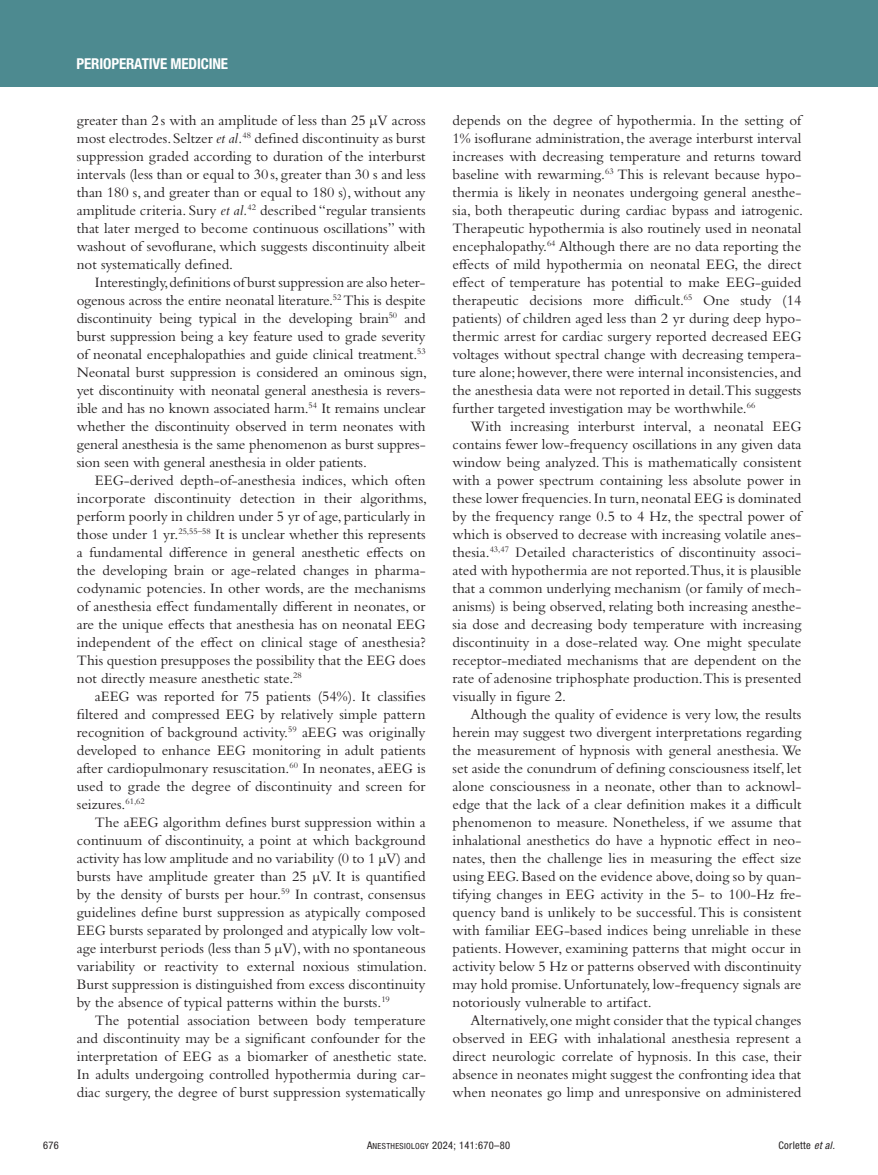
<style>
.page{position:relative;width:878px;height:1175px;background:#fff}
.page>*{position:absolute;margin:0;border:0;box-sizing:border-box;transform-origin:0 0}
.t1{font:15px/18px "Bembo Std";color:#231f20;text-align:justify}
.t2{font:700 condensed 15px "Helvetica Neue LT Std";letter-spacing:-.01em;color:#fff}
.t3{font:condensed 10.5px "Helvetica Neue LT Std";letter-spacing:.03em;color:#231f20}
.s1{font-style:italic}
.s2{font-family:"Helvetica Neue LT Std Cn SC800";font-stretch:normal}
.s3{font-family:"Helvetica Neue LT Std Cn SC800";font-stretch:normal;font-size:8.4px}
</style>
<div class="page">
<div style="left:0;top:0;width:878px;height:86px;background:#4d8a90"></div>
<p class="t2" style="left:77px;top:54px;width:153px">PERIOPERATIVE MEDICINE</p>
<p class="t1" style="left:77px;top:111px;width:350px">greater than 2 s with an amplitude of less than 25 µV across most electrodes. Seltzer <span class="s1">et al.</span><sup>48</sup> defined discontinuity as burst suppression graded according to duration of the interburst intervals (less than or equal to 30 s, greater than 30 s and less than 180 s, and greater than or equal to 180 s), without any amplitude criteria. Sury <span class="s1">et al.</span><sup>42</sup> described “regular transients that later merged to become continuous oscillations” with washout of sevoflurane, which suggests discontinuity albeit not systematically defined.</p>
<p class="t1" style="left:77px;top:273px;width:352px;text-indent:18px">Interestingly, definitions of burst suppression are also heter&shy;ogenous across the entire neonatal literature.<sup>52</sup> This is despite discontinuity being typical in the developing brain<sup>50</sup> and burst suppression being a key feature used to grade severity of neonatal encephalopathies and guide clinical treatment.<sup>53<br></sup>Neonatal burst suppression is considered an ominous sign, yet discontinuity with neonatal general anesthesia is revers&shy;ible and has no known associated harm.<sup>54</sup> It remains unclear whether the discontinuity observed in term neonates with general anesthesia is the same phenomenon as burst suppres&shy;sion seen with general anesthesia in older patients.</p>
<p class="t1" style="left:77px;top:471px;width:352px;text-indent:18px">EEG-derived depth-of-anesthesia indices, which often incorporate discontinuity detection in their algorithms, perform poorly in children under 5 yr of age, particularly in those under 1 yr.<sup>25,55–58</sup> It is unclear whether this represents a fundamental difference in general anesthetic effects on the developing brain or age-related changes in pharma&shy;codynamic potencies. In other words, are the mechanisms of anesthesia effect fundamentally different in neonates, or are the unique effects that anesthesia has on neonatal EEG independent of the effect on clinical stage of anesthesia?<br>This question presupposes the possibility that the EEG does not directly measure anesthetic state.<sup>28</sup></p>
<p class="t1" style="left:77px;top:687px;width:350px;text-indent:18px">aEEG was reported for 75 patients (54%). It classifies filtered and compressed EEG by relatively simple pattern recognition of background activity.<sup>59</sup> aEEG was originally developed to enhance EEG monitoring in adult patients after cardiopulmonary resuscitation.<sup>60</sup> In neonates, aEEG is used to grade the degree of discontinuity and screen for seizures.<sup>61,62</sup></p>
<p class="t1" style="left:77px;top:813px;width:352px;text-indent:18px">The aEEG algorithm defines burst suppression within a continuum of discontinuity, a point at which background activity has low amplitude and no variability (0 to 1 µV) and bursts have amplitude greater than 25 µV. It is quantified by the density of bursts per hour.<sup>59</sup> In contrast, consensus guidelines define burst suppression as atypically composed EEG bursts separated by prolonged and atypically low volt&shy;age interburst periods (less than 5 μV), with no spontaneous variability or reactivity to external noxious stimulation.<br>Burst suppression is distinguished from excess discontinuity by the absence of typical patterns within the bursts.<sup>19</sup></p>
<p class="t1" style="left:77px;top:1011px;width:352px;text-indent:18px">The potential association between body temperature and discontinuity may be a significant confounder for the interpretation of EEG as a biomarker of anesthetic state.<br>In adults undergoing controlled hypothermia during car&shy;diac surgery, the degree of burst suppression systematically</p>
<p class="t1" style="left:452px;top:111px;width:352px">depends on the degree of hypothermia. In the setting of 1% isoflurane administration, the average interburst interval increases with decreasing temperature and returns toward baseline with rewarming.<sup>63</sup> This is relevant because hypo&shy;thermia is likely in neonates undergoing general anesthe&shy;sia, both therapeutic during cardiac bypass and iatrogenic.<br>Therapeutic hypothermia is also routinely used in neonatal encephalopathy.<sup>64</sup> Although there are no data reporting the effects of mild hypothermia on neonatal EEG, the direct effect of temperature has potential to make EEG-guided therapeutic decisions more difficult.<sup>65</sup> One study (14 patients) of children aged less than 2 yr during deep hypo&shy;thermic arrest for cardiac surgery reported decreased EEG voltages without spectral change with decreasing tempera&shy;ture alone; however, there were internal inconsistencies, and the anesthesia data were not reported in detail.This suggests further targeted investigation may be worthwhile.<sup>66</sup></p>
<p class="t1" style="left:452px;top:417px;width:350px;text-indent:18px">With increasing interburst interval, a neonatal EEG contains fewer low-frequency oscillations in any given data window being analyzed. This is mathematically consistent with a power spectrum containing less absolute power in these lower frequencies. In turn, neonatal EEG is dominated by the frequency range 0.5 to 4 Hz, the spectral power of which is observed to decrease with increasing volatile anes&shy;thesia.<sup>43,47</sup> Detailed characteristics of discontinuity associ&shy;ated with hypothermia are not reported.Thus, it is plausible that a common underlying mechanism (or family of mech&shy;anisms) is being observed, relating both increasing anesthe&shy;sia dose and decreasing body temperature with increasing discontinuity in a dose-related way. One might speculate receptor-mediated mechanisms that are dependent on the rate of adenosine triphosphate production.This is presented visually in figure 2.</p>
<p class="t1" style="left:452px;top:705px;width:350px;text-indent:18px">Although the quality of evidence is very low, the results herein may suggest two divergent interpretations regarding the measurement of hypnosis with general anesthesia. We set aside the conundrum of defining consciousness itself, let alone consciousness in a neonate, other than to acknowl&shy;edge that the lack of a clear definition makes it a difficult phenomenon to measure. Nonetheless, if we assume that inhalational anesthetics do have a hypnotic effect in neo&shy;nates, then the challenge lies in measuring the effect size using EEG. Based on the evidence above, doing so by quan&shy;tifying changes in EEG activity in the 5- to 100-Hz fre&shy;quency band is unlikely to be successful. This is consistent with familiar EEG-based indices being unreliable in these patients. However, examining patterns that might occur in activity below 5 Hz or patterns observed with discontinuity may hold promise. Unfortunately, low-frequency signals are notoriously vulnerable to artifact.</p>
<p class="t1" style="left:452px;top:1011px;width:350px;text-indent:18px">Alternatively, one might consider that the typical changes observed in EEG with inhalational anesthesia represent a direct neurologic correlate of hypnosis. In this case, their absence in neonates might suggest the confronting idea that when neonates go limp and unresponsive on administered</p>
<p class="t3" style="left:43px;top:1139px;width:17px">676</p>
<p class="t3" style="left:367px;top:1139px;width:144px"><span class="s2">A</span><span class="s3">NESTHESIOLOGY</span> 2024; 141:670–80</p>
<p class="t3" style="left:778px;top:1139px;width:58px">Corlette <span class="s1">et al.</span></p>
</div>
